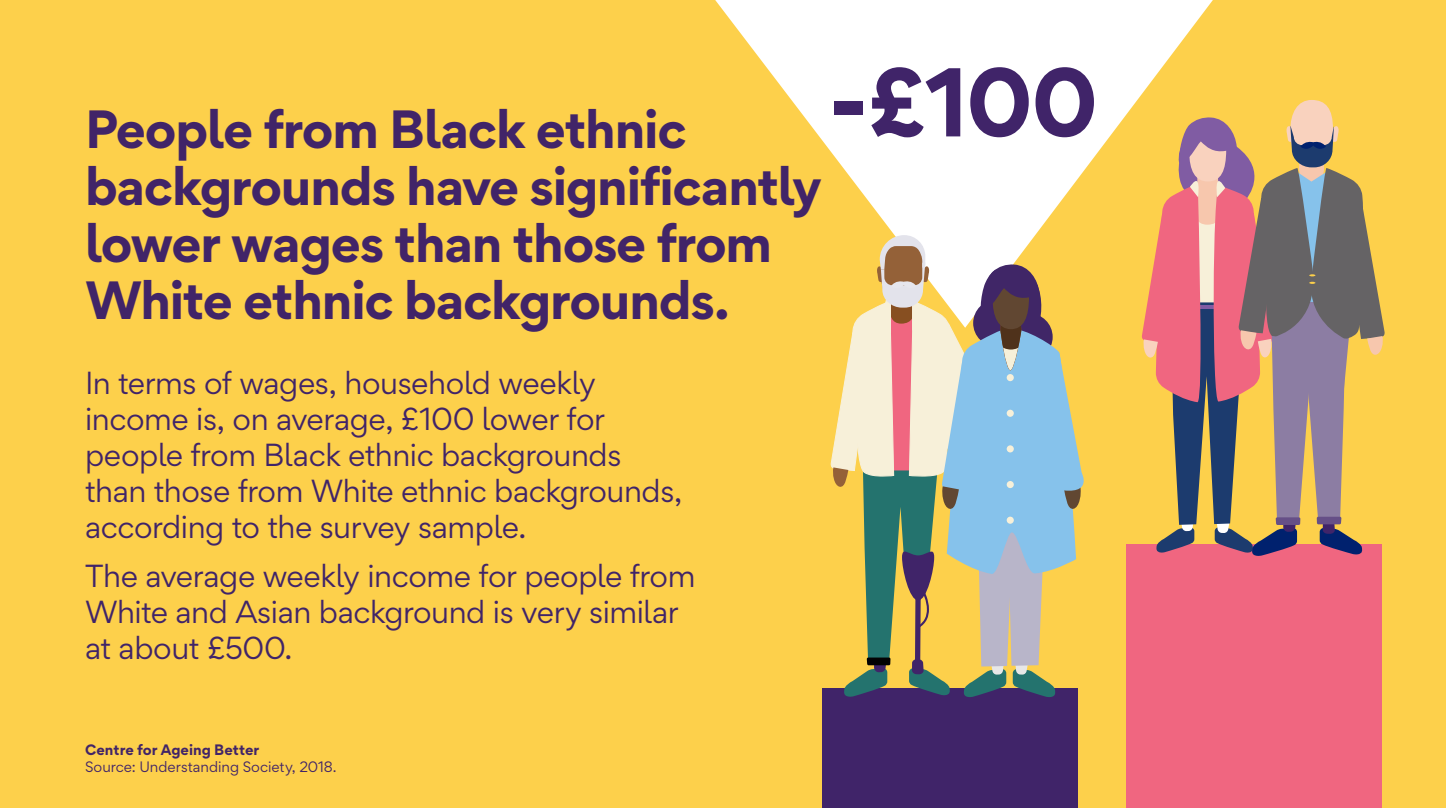
<style>
.page{position:relative;width:1446px;height:808px;background:#fdd04b}
.page>*{position:absolute;margin:0;border:0;box-sizing:border-box;transform-origin:0 0}
.t1{font:700 87.15px "Gordita";color:#402469}
.t2{font:700 48px/57px "Gordita";letter-spacing:-.025em;color:#412468}
.t3{font:28.5px/36px "Gordita";letter-spacing:-.015em;color:#402469}
.t4{font:13.5px "Gordita";color:#412468}
.t5{font:700 13.5px "Gordita";letter-spacing:.005em;color:#412468}
</style>
<div class="page">
<div style="left:1126px;top:544px;width:256px;height:264px;background:#f06680"></div>
<div style="left:822px;top:688px;width:256px;height:120px;background:#402469"></div>
<svg style="left:715px;top:0;width:498px;height:235px;fill:#fff"></svg>
<svg style="left:831px;top:235px;width:253px;height:462px"></svg>
<svg style="left:1141px;top:100px;width:244px;height:456px"></svg>
<h2 class="t2" style="left:85px;top:100px;width:738px">People from Black ethnic backgrounds have significantly lower wages than those from<br>White ethnic backgrounds.</h2>
<p class="t3" style="left:85px;top:365px;width:599px">In terms of wages, household weekly income is, on average, £100 lower for people from Black ethnic backgrounds than those from White ethnic backgrounds, according to the survey sample.</p>
<p class="t3" style="left:85px;top:557px;width:612px">The average weekly income for people from<br>White and Asian background is very similar at about £500.</p>
<h1 class="t1" style="left:828px;top:33px;width:272px">-£100</h1>
<p class="t5" style="left:85px;top:739px;width:176px">Centre for Ageing Better</p>
<p class="t4" style="left:85px;top:757px;width:253px">Source: Understanding Society, 2018.</p>
</div>
